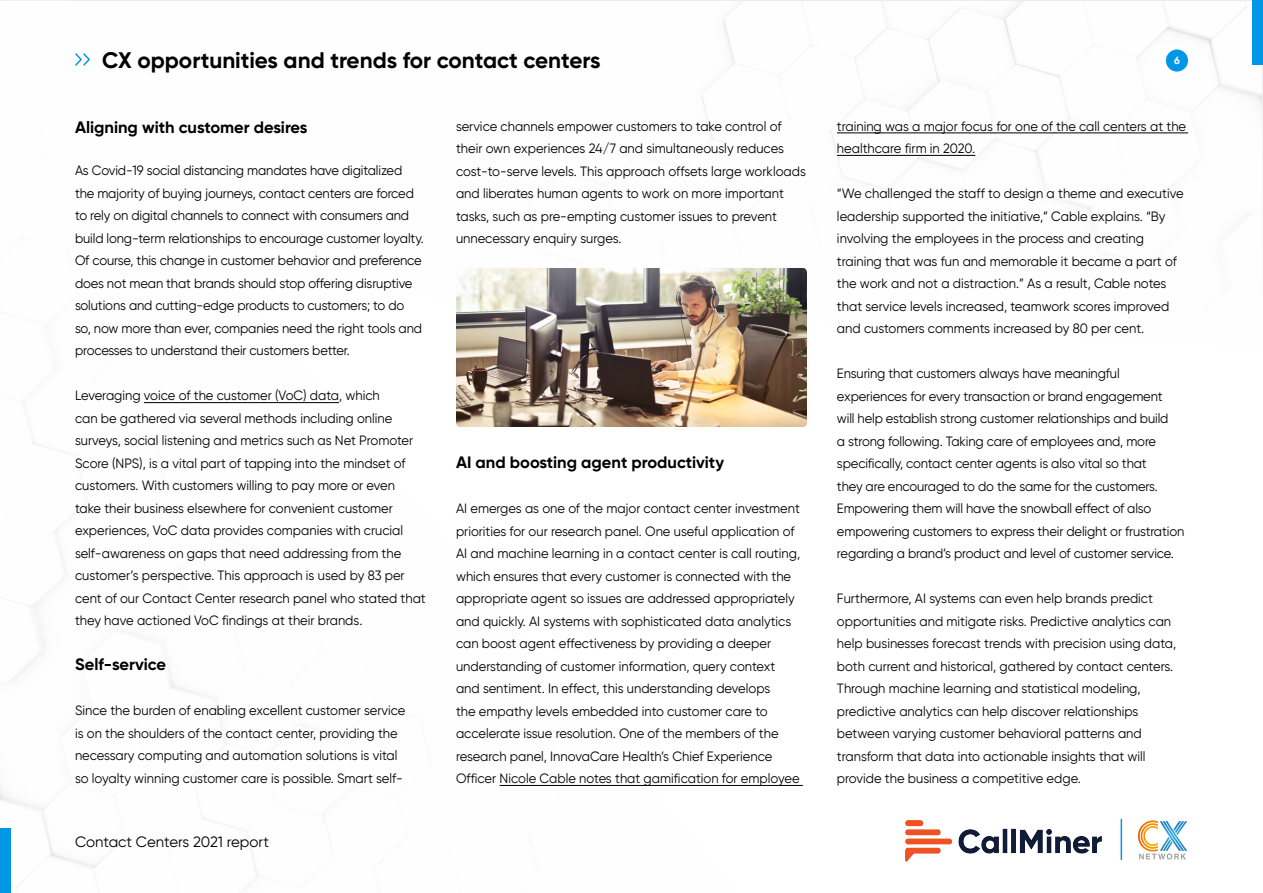
<style>
.page{position:relative;width:1263px;height:893px;background:#fff}
.page>*{position:absolute;margin:0;border:0;box-sizing:border-box;transform-origin:0 0}
.t1{font:700 22.5px "Gilroy";color:#000}
.t2{font:700 16.5px "Gilroy";color:#000}
.t3{font:15px "Gilroy";color:#000}
.t4{font:13.5px/22.5px "Gilroy";color:#000;scale:.96 1}
.t5{font:700 10.5px "Gilroy";color:#fff}
</style>
<div class="page">
<div style="left:1252px;top:0;width:11px;height:64px;background:#0098e6"></div>
<div style="left:0;top:828px;width:10px;height:65px;background:#0098e6"></div>
<div style="left:1166px;top:50px;width:22px;height:22px;background:#0098e6;border-radius:50%"></div>
<hr style="left:1120px;top:819px;width:2px;height:40px;background:#0098e6">
<svg style="left:1139px;top:821px;width:48px;height:38px"></svg>
<img style="left:1138px;top:820px;width:20px;height:32px">
<svg style="left:75px;top:53px;width:15px;height:13px"></svg>
<img style="left:456px;top:268px;width:351px;height:159px">
<svg style="left:144px;top:402px;width:196px;height:2px"></svg>
<svg style="left:837px;top:120px;width:351px;height:40px"></svg>
<img style="left:905px;top:820px;width:197px;height:41px">
<p class="t1" style="left:102px;top:46px;width:500px">CX opportunities and trends for contact centers</p>
<p class="t2" style="left:75px;top:117px;width:234px">Aligning with customer desires</p>
<p class="t4" style="left:75px;top:159px;width:365px">As Covid-19 social distancing mandates have digitalized the majority of buying journeys, contact centers are forced to rely on digital channels to connect with consumers and build long-term relationships to encourage customer loyalty.<br>Of course, this change in customer behavior and preference does not mean that brands should stop offering disruptive solutions and cutting-edge products to customers; to do<br>so, now more than ever, companies need the right tools and processes to understand their customers better.</p>
<p class="t4" style="left:75px;top:384px;width:367px">Leveraging voice of the customer (VoC) data, which<br>can be gathered via several methods including online surveys, social listening and metrics such as Net Promoter Score (NPS), is a vital part of tapping into the mindset of customers. With customers willing to pay more or even<br>take their business elsewhere for convenient customer experiences, VoC data provides companies with crucial self-awareness on gaps that need addressing from the customer’s perspective. This approach is used by 83 per cent of our Contact Center research panel who stated that they have actioned VoC findings at their brands.</p>
<p class="t2" style="left:75px;top:654px;width:93px">Self-service</p>
<p class="t4" style="left:75px;top:699px;width:346px">Since the burden of enabling excellent customer service is on the shoulders of the contact center, providing the necessary computing and automation solutions is vital so loyalty winning customer care is possible. Smart self-</p>
<p class="t3" style="left:75px;top:832px;width:195px">Contact Centers 2021 report</p>
<p class="t4" style="left:456px;top:114px;width:366px">service channels empower customers to take control of their own experiences 24/7 and simultaneously reduces cost-to-serve levels. This approach offsets large workloads and liberates human agents to work on more important tasks, such as pre-empting customer issues to prevent unnecessary enquiry surges.</p>
<p class="t2" style="left:456px;top:452px;width:270px">AI and boosting agent productivity</p>
<p class="t4" style="left:456px;top:497px;width:360px">AI emerges as one of the major contact center investment priorities for our research panel. One useful application of AI and machine learning in a contact center is call routing, which ensures that every customer is connected with the appropriate agent so issues are addressed appropriately and quickly. AI systems with sophisticated data analytics can boost agent effectiveness by providing a deeper understanding of customer information, query context and sentiment. In effect, this understanding develops<br>the empathy levels embedded into customer care to accelerate issue resolution. One of the members of the research panel, InnovaCare Health’s Chief Experience Officer Nicole Cable notes that gamification for employee</p>
<p class="t5" style="left:1174px;top:54px;width:7px">6</p>
<p class="t4" style="left:837px;top:114px;width:365px">training was a major focus for one of the call centers at the healthcare firm in 2020.</p>
<p class="t4" style="left:837px;top:182px;width:363px">“We challenged the staff to design a theme and executive leadership supported the initiative,” Cable explains. “By involving the employees in the process and creating training that was fun and memorable it became a part of the work and not a distraction.” As a result, Cable notes that service levels increased, teamwork scores improved and customers comments increased by 80 per cent.</p>
<p class="t4" style="left:837px;top:362px;width:363px">Ensuring that customers always have meaningful experiences for every transaction or brand engagement<br>will help establish strong customer relationships and build<br>a strong following. Taking care of employees and, more specifically, contact center agents is also vital so that<br>they are encouraged to do the same for the customers.<br>Empowering them will have the snowball effect of also empowering customers to express their delight or frustration regarding a brand’s product and level of customer service.</p>
<p class="t4" style="left:837px;top:587px;width:355px">Furthermore, AI systems can even help brands predict opportunities and mitigate risks. Predictive analytics can help businesses forecast trends with precision using data, both current and historical, gathered by contact centers.<br>Through machine learning and statistical modeling, predictive analytics can help discover relationships between varying customer behavioral patterns and transform that data into actionable insights that will provide the business a competitive edge.</p>
</div>
